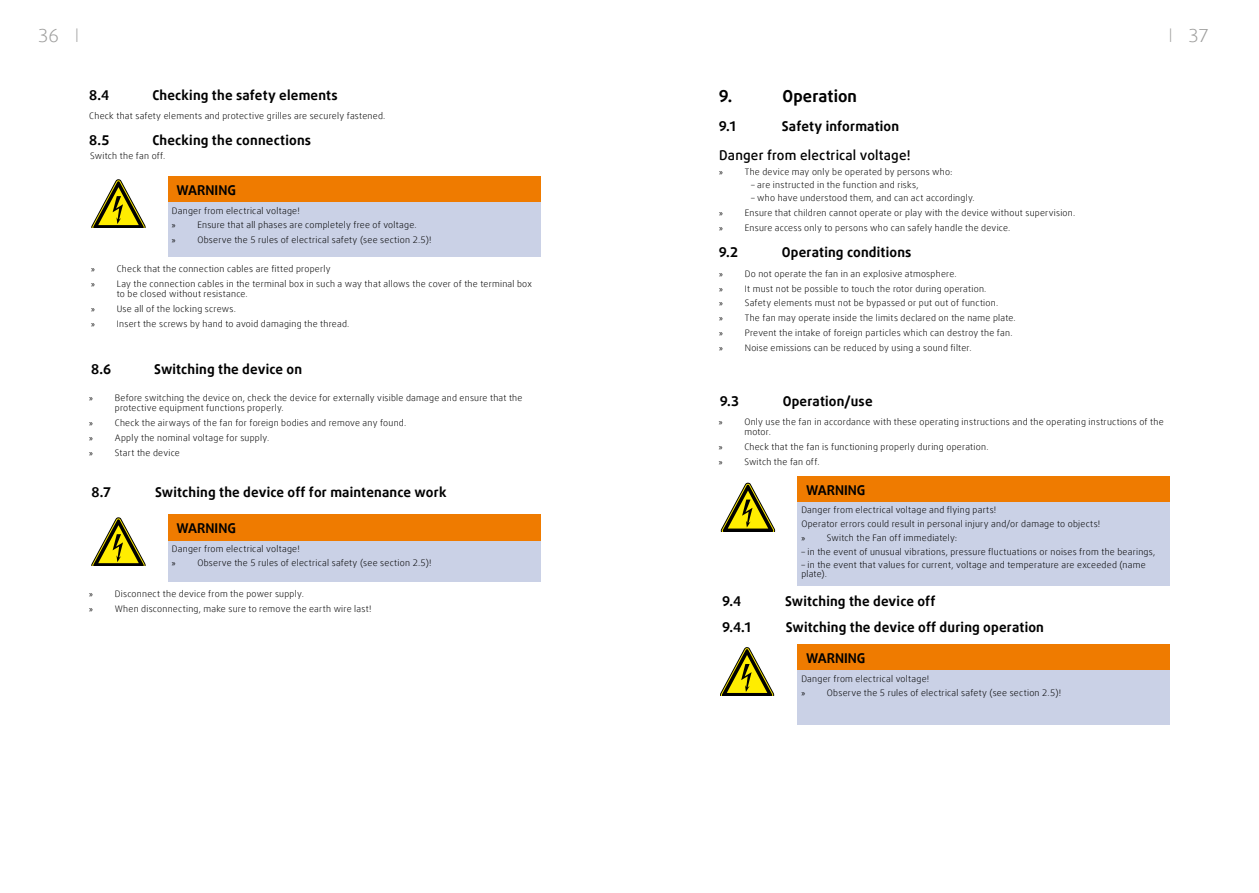
<style>
.page{position:relative;width:1259px;height:893px;background:#fff}
.page>*{position:absolute;margin:0;border:0;box-sizing:border-box;transform-origin:0 0}
.t1{font:300 18px "Daxline Offc Pro";color:#9d9d9c}
.t2{font:700 16.5px "Daxline Offc Pro";letter-spacing:.005em;color:#000}
.t3{font:700 13.5px "Daxline Offc Pro";letter-spacing:.01em;color:#000}
.t4{font:500 13.5px "Daxline Offc Pro";letter-spacing:.015em;color:#000}
.t5{font:300 9px/10.5px "Daxline Offc Pro";letter-spacing:.03em;color:#000}
.t6{font:9px "Myriad Pro";color:#000}
.s1{font-size:13.5px}
</style>
<div class="page">
<div style="left:168px;top:177px;width:372px;height:26px;background:#ef7b00"></div>
<div style="left:168px;top:203px;width:372px;height:54px;background:#cad1e6"></div>
<div style="left:168px;top:515px;width:372px;height:26px;background:#ef7b00"></div>
<div style="left:168px;top:541px;width:372px;height:40px;background:#cad1e6"></div>
<svg style="left:91px;top:179px;width:54px;height:49px"></svg>
<svg style="left:91px;top:518px;width:54px;height:48px"></svg>
<div style="left:797px;top:476px;width:372px;height:26px;background:#ef7b00"></div>
<div style="left:797px;top:502px;width:372px;height:84px;background:#cad1e6"></div>
<svg style="left:721px;top:483px;width:54px;height:48px"></svg>
<div style="left:797px;top:644px;width:372px;height:27px;background:#ef7b00"></div>
<div style="left:797px;top:671px;width:372px;height:54px;background:#cad1e6"></div>
<svg style="left:720px;top:647px;width:54px;height:48px"></svg>
<h1 class="t1" style="left:38px;top:23px;width:42px">36 <span class="s1">|</span></h1>
<h1 class="t1" style="left:1169px;top:23px;width:41px"><span class="s1">|</span> 37</h1>
<h3 class="t3" style="left:89px;top:86px;width:21px">8.4</h3>
<h3 class="t3" style="left:152px;top:86px;width:187px">Checking the safety elements</h3>
<h2 class="t2" style="left:719px;top:85px;width:15px">9.</h2>
<h2 class="t2" style="left:782px;top:85px;width:76px">Operation</h2>
<h3 class="t3" style="left:719px;top:117px;width:19px">9.1</h3>
<h3 class="t3" style="left:782px;top:117px;width:119px">Safety information</h3>
<h3 class="t4" style="left:719px;top:146px;width:193px">Danger from electrical voltage!</h3>
<p class="t6" style="left:719px;top:166px;width:5px">»</p>
<p class="t5" style="left:745px;top:166px;width:209px">The device may only be operated by persons who:</p>
<p class="t5" style="left:751px;top:180px;width:169px">– are instructed in the function and risks,</p>
<p class="t5" style="left:751px;top:193px;width:225px">– who have understood them, and can act accordingly.</p>
<p class="t6" style="left:719px;top:207px;width:5px">»</p>
<p class="t5" style="left:745px;top:208px;width:332px">Ensure that children cannot operate or play with the device without supervision.</p>
<p class="t6" style="left:719px;top:222px;width:5px">»</p>
<p class="t5" style="left:745px;top:222px;width:267px">Ensure access only to persons who can safely handle the device.</p>
<h3 class="t3" style="left:719px;top:243px;width:21px">9.2</h3>
<h3 class="t3" style="left:782px;top:243px;width:131px">Operating conditions</h3>
<p class="t6" style="left:719px;top:268px;width:5px">»</p>
<p class="t5" style="left:745px;top:268px;width:213px">Do not operate the fan in an explosive atmosphere.</p>
<p class="t6" style="left:719px;top:283px;width:5px">»</p>
<p class="t5" style="left:745px;top:283px;width:243px">It must not be possible to touch the rotor during operation.</p>
<p class="t6" style="left:719px;top:298px;width:5px">»</p>
<p class="t5" style="left:745px;top:298px;width:255px">Safety elements must not be bypassed or put out of function.</p>
<p class="t6" style="left:719px;top:313px;width:5px">»</p>
<p class="t5" style="left:745px;top:313px;width:272px">The fan may operate inside the limits declared on the name plate.</p>
<p class="t6" style="left:719px;top:327px;width:5px">»</p>
<p class="t5" style="left:745px;top:327px;width:269px">Prevent the intake of foreign particles which can destroy the fan.</p>
<p class="t6" style="left:719px;top:342px;width:5px">»</p>
<p class="t5" style="left:745px;top:342px;width:228px">Noise emissions can be reduced by using a sound filter.</p>
<p class="t5" style="left:89px;top:110px;width:298px">Check that safety elements and protective grilles are securely fastened.</p>
<h3 class="t3" style="left:89px;top:131px;width:22px">8.5</h3>
<h3 class="t3" style="left:152px;top:131px;width:160px">Checking the connections</h3>
<p class="t5" style="left:90px;top:151px;width:77px">Switch the fan off.</p>
<h3 class="t3" style="left:176px;top:181px;width:61px">WARNING</h3>
<p class="t5" style="left:172px;top:205px;width:129px">Danger from electrical voltage!</p>
<p class="t6" style="left:172px;top:220px;width:5px">»</p>
<p class="t5" style="left:197px;top:220px;width:221px">Ensure that all phases are completely free of voltage.</p>
<p class="t6" style="left:172px;top:235px;width:5px">»</p>
<p class="t5" style="left:197px;top:235px;width:236px">Observe the 5 rules of electrical safety (see section 2.5)!</p>
<p class="t6" style="left:91px;top:264px;width:5px">»</p>
<p class="t5" style="left:117px;top:264px;width:215px">Check that the connection cables are fitted properly</p>
<p class="t6" style="left:91px;top:278px;width:5px">»</p>
<p class="t5" style="left:117px;top:278px;width:417px">Lay the connection cables in the terminal box in such a way that allows the cover of the terminal box to be closed without resistance.</p>
<p class="t6" style="left:91px;top:304px;width:5px">»</p>
<p class="t5" style="left:117px;top:304px;width:121px">Use all of the locking screws.</p>
<p class="t6" style="left:91px;top:318px;width:5px">»</p>
<p class="t5" style="left:117px;top:318px;width:234px">Insert the screws by hand to avoid damaging the thread.</p>
<h3 class="t3" style="left:91px;top:360px;width:22px">8.6</h3>
<h3 class="t3" style="left:154px;top:360px;width:149px">Switching the device on</h3>
<p class="t6" style="left:89px;top:392px;width:5px">»</p>
<p class="t5" style="left:115px;top:392px;width:409px">Before switching the device on, check the device for externally visible damage and ensure that the protective equipment functions properly.</p>
<p class="t6" style="left:89px;top:417px;width:5px">»</p>
<p class="t5" style="left:115px;top:418px;width:293px">Check the airways of the fan for foreign bodies and remove any found.</p>
<p class="t6" style="left:89px;top:432px;width:5px">»</p>
<p class="t5" style="left:115px;top:432px;width:156px">Apply the nominal voltage for supply.</p>
<p class="t6" style="left:89px;top:447px;width:5px">»</p>
<p class="t5" style="left:115px;top:447px;width:67px">Start the device</p>
<h3 class="t3" style="left:91px;top:483px;width:21px">8.7</h3>
<h3 class="t3" style="left:155px;top:483px;width:293px">Switching the device off for maintenance work</h3>
<h3 class="t3" style="left:176px;top:519px;width:61px">WARNING</h3>
<p class="t5" style="left:172px;top:543px;width:129px">Danger from electrical voltage!</p>
<p class="t6" style="left:172px;top:558px;width:5px">»</p>
<p class="t5" style="left:197px;top:558px;width:236px">Observe the 5 rules of electrical safety (see section 2.5)!</p>
<p class="t6" style="left:89px;top:588px;width:5px">»</p>
<p class="t5" style="left:115px;top:589px;width:190px">Disconnect the device from the power supply.</p>
<p class="t6" style="left:89px;top:603px;width:5px">»</p>
<p class="t5" style="left:115px;top:603px;width:258px">When disconnecting, make sure to remove the earth wire last!</p>
<h3 class="t3" style="left:719px;top:392px;width:21px">9.3</h3>
<h3 class="t3" style="left:782px;top:392px;width:91px">Operation/use</h3>
<p class="t6" style="left:719px;top:416px;width:5px">»</p>
<p class="t5" style="left:744px;top:416px;width:421px">Only use the fan in accordance with these operating instructions and the operating instructions of the motor.</p>
<p class="t6" style="left:719px;top:442px;width:5px">»</p>
<p class="t5" style="left:744px;top:442px;width:246px">Check that the fan is functioning properly during operation.</p>
<p class="t6" style="left:719px;top:456px;width:5px">»</p>
<p class="t5" style="left:744px;top:456px;width:77px">Switch the fan off.</p>
<h3 class="t3" style="left:806px;top:481px;width:61px">WARNING</h3>
<p class="t5" style="left:801px;top:504px;width:300px;line-height:13.2px">Danger from electrical voltage and flying parts!<br>Operator errors could result in personal injury and/or damage to objects!</p>
<p class="t6" style="left:801px;top:533px;width:5px">»</p>
<p class="t5" style="left:827px;top:533px;width:132px">Switch the Fan off immediately:</p>
<p class="t5" style="left:801px;top:546px;width:355px">– in the event of unusual vibrations, pressure fluctuations or noises from the bearings,</p>
<p class="t5" style="left:801px;top:560px;width:346px;line-height:9px">– in the event that values for current, voltage and temperature are exceeded (name plate).</p>
<h3 class="t3" style="left:722px;top:592px;width:21px">9.4</h3>
<h3 class="t3" style="left:785px;top:592px;width:152px">Switching the device off</h3>
<h3 class="t3" style="left:722px;top:618px;width:31px">9.4.1</h3>
<h3 class="t3" style="left:786px;top:618px;width:260px">Switching the device off during operation</h3>
<h3 class="t3" style="left:806px;top:649px;width:61px">WARNING</h3>
<p class="t5" style="left:801px;top:673px;width:129px">Danger from electrical voltage!</p>
<p class="t6" style="left:801px;top:688px;width:5px">»</p>
<p class="t5" style="left:827px;top:688px;width:236px">Observe the 5 rules of electrical safety (see section 2.5)!</p>
</div>
